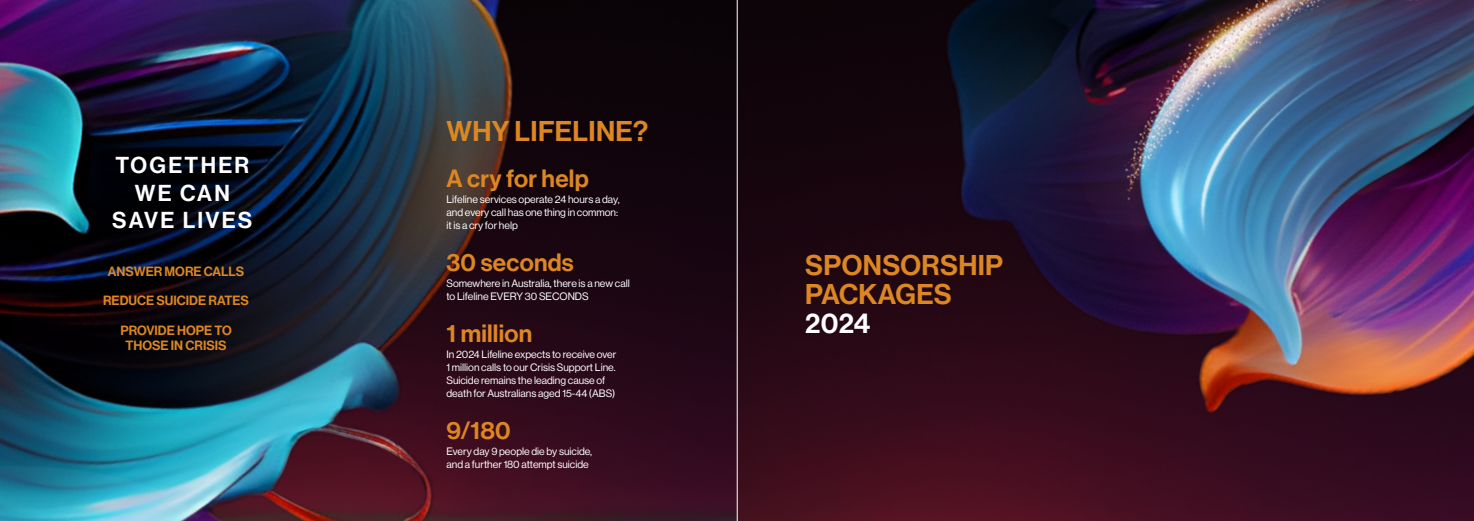
<style>
.page{position:relative;width:1474px;height:521px;background:#fff}
.page>*{position:absolute;margin:0;border:0;box-sizing:border-box;transform-origin:0 0}
.t1{font:28px/28.9px "N Haas Grotesk DS Pro 65 Md";letter-spacing:.01em;color:#dd8723}
.t2{font:28px "N Haas Grotesk DS Pro 65 Md";color:#fff}
.t3{font:24.5px "N Haas Grotesk DS Pro 65 Md";letter-spacing:.01em;color:#dd8723}
.t4{font:22.57px/27.1px "N Haas Grotesk DS Pro 65 Md";letter-spacing:.1em;color:#fff;text-align:center}
.t5{font:13.12px/14.9px "N Haas Grotesk DS Pro 65 Md";color:#dd8723;text-align:center}
.t6{font:10.5px/13.1px "N Haas Grotesk DS Pro 55 Rg";color:#fff}
</style>
<div class="page">
<img style="left:738px;top:0;width:57px;height:521px">
<img style="left:658px;top:0;width:79px;height:521px">
<img style="left:0;top:0;width:658px;height:521px">
<img style="left:795px;top:0;width:678px;height:521px">
<h3 class="t4" style="left:112px;top:152px;width:142px">TOGETHER<br>WE CAN<br>SAVE LIVES</h3>
<p class="t5" style="left:108px;top:264px;width:138px">ANSWER MORE CALLS</p>
<p class="t5" style="left:103px;top:293px;width:147px">REDUCE SUICIDE RATES</p>
<p class="t5" style="left:120px;top:323px;width:113px">PROVIDE HOPE TO<br>THOSE IN CRISIS</p>
<h1 class="t1" style="left:446px;top:117px;width:203px">WHY LIFELINE?</h1>
<h2 class="t3" style="left:446px;top:164px;width:144px">A cry for help</h2>
<p class="t6" style="left:446px;top:193px;width:175px">Lifeline services operate 24 hours a day, and every call has one thing in common: it is a cry for help</p>
<h2 class="t3" style="left:446px;top:248px;width:129px">30 seconds</h2>
<p class="t6" style="left:446px;top:277px;width:185px">Somewhere in Australia, there is a new call to Lifeline EVERY 30 SECONDS</p>
<h2 class="t3" style="left:446px;top:319px;width:87px">1 million</h2>
<p class="t6" style="left:446px;top:348px;width:171px">In 2024 Lifeline expects to receive over 1 million calls to our Crisis Support Line.<br>Suicide remains the leading cause of death for Australians aged 15-44 (ABS)</p>
<h2 class="t3" style="left:446px;top:416px;width:66px">9/180</h2>
<p class="t6" style="left:446px;top:445px;width:147px">Every day 9 people die by suicide, and a further 180 attempt suicide</p>
<h1 class="t1" style="left:805px;top:251px;width:199px">SPONSORSHIP<br>PACKAGES</h1>
<h1 class="t2" style="left:805px;top:307px;width:67px">2024</h1>
</div>
